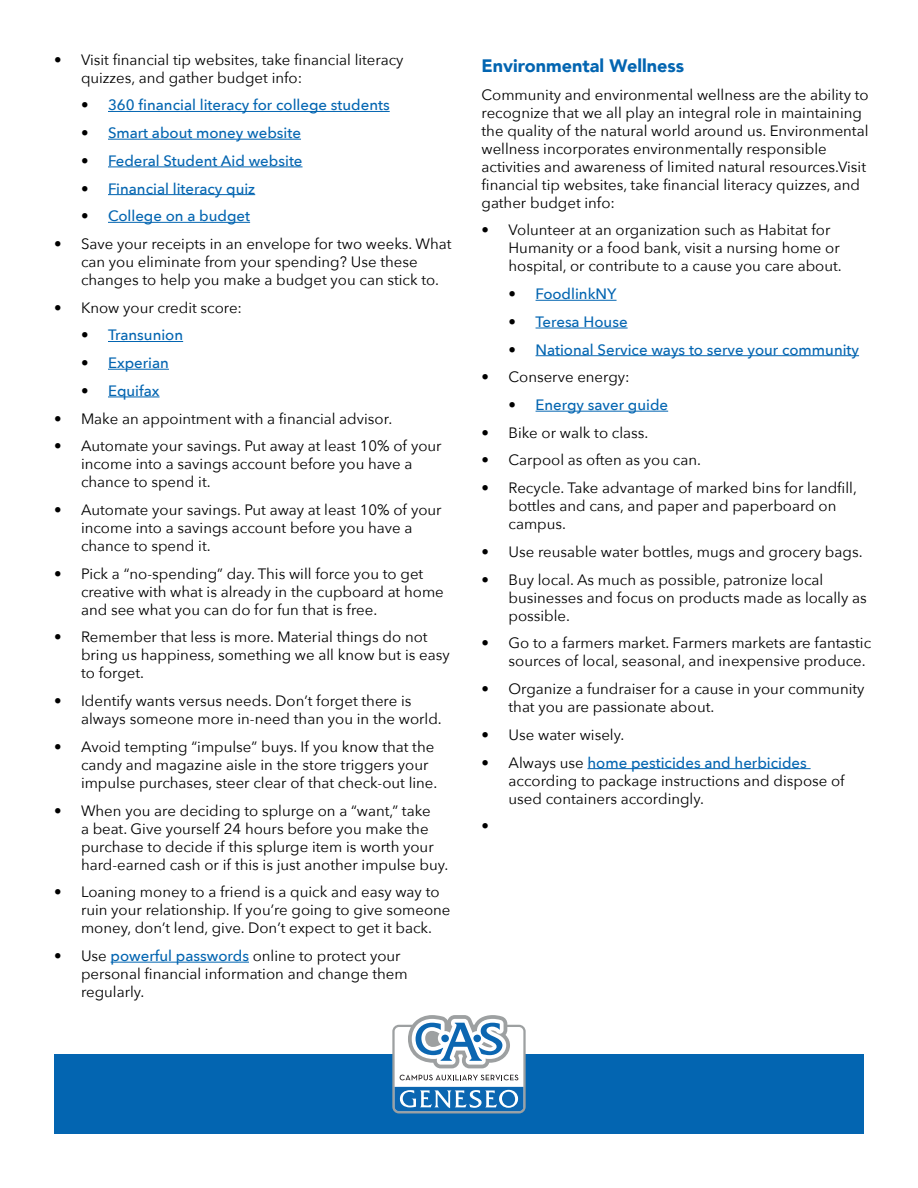
<style>
.page{position:relative;width:918px;height:1188px;background:#fff}
.page>*{position:absolute;margin:0;border:0;box-sizing:border-box;transform-origin:0 0}
.t1{font:900 18px "Avenir";color:#0365b1}
.t2{font:15px/18px "Avenir Next";color:#000}
.t3{font:500 15px "Avenir Next";color:#0365b1}
.s1{color:#000}
.s2{font-weight:500;color:#0365b1}
</style>
<div class="page">
<div style="left:54px;top:1055px;width:810px;height:79px;background:#0365b1"></div>
<svg style="left:392px;top:1015px;width:134px;height:98px"></svg>
<div style="left:441px;top:1035px;width:8px;height:7px;background:#0b66b1;border-radius:50%"></div>
<div style="left:473px;top:1035px;width:8px;height:7px;background:#0b66b1;border-radius:50%"></div>
<hr style="left:108px;top:111px;width:282px;height:1px;background:#0365b1">
<hr style="left:108px;top:139px;width:193px;height:1px;background:#0365b1">
<hr style="left:108px;top:167px;width:195px;height:1px;background:#0365b1">
<hr style="left:108px;top:194px;width:147px;height:1px;background:#0365b1">
<hr style="left:108px;top:222px;width:142px;height:1px;background:#0365b1">
<hr style="left:108px;top:341px;width:75px;height:1px;background:#0365b1">
<hr style="left:108px;top:369px;width:61px;height:1px;background:#0365b1">
<hr style="left:108px;top:397px;width:52px;height:1px;background:#0365b1">
<hr style="left:111px;top:962px;width:138px;height:1px;background:#0365b1">
<hr style="left:536px;top:300px;width:81px;height:1px;background:#0365b1">
<hr style="left:536px;top:328px;width:92px;height:1px;background:#0365b1">
<hr style="left:536px;top:355px;width:323px;height:1px;background:#0365b1">
<hr style="left:536px;top:411px;width:132px;height:1px;background:#0365b1">
<hr style="left:587px;top:768px;width:224px;height:1px;background:#0365b1">
<p class="t2" style="left:81px;top:50px;width:324px;text-indent:-27px">• Visit financial tip websites, take financial literacy quizzes, and gather budget info:</p>
<p class="t3" style="left:81px;top:92px;width:310px"><span class="s1">•</span> 360 financial literacy for college students</p>
<p class="t3" style="left:81px;top:120px;width:222px"><span class="s1">•</span> Smart about money website</p>
<p class="t3" style="left:81px;top:148px;width:223px"><span class="s1">•</span> Federal Student Aid website</p>
<p class="t3" style="left:81px;top:176px;width:176px"><span class="s1">•</span> Financial literacy quiz</p>
<p class="t3" style="left:81px;top:203px;width:171px"><span class="s1">•</span> College on a budget</p>
<p class="t2" style="left:81px;top:234px;width:372px;text-indent:-27px">• Save your receipts in an envelope for two weeks. What can you eliminate from your spending? Use these changes to help you make a budget you can stick to.</p>
<p class="t2" style="left:54px;top:298px;width:190px">• Know your credit score:</p>
<p class="t3" style="left:81px;top:322px;width:104px"><span class="s1">•</span> Transunion</p>
<p class="t3" style="left:81px;top:350px;width:89px"><span class="s1">•</span> Experian</p>
<p class="t3" style="left:81px;top:378px;width:80px"><span class="s1">•</span> Equifax</p>
<p class="t2" style="left:54px;top:409px;width:340px">• Make an appointment with a financial advisor.</p>
<p class="t2" style="left:81px;top:436px;width:362px;text-indent:-27px">• Automate your savings. Put away at least 10% of your income into a savings account before you have a chance to spend it.</p>
<p class="t2" style="left:81px;top:500px;width:362px;text-indent:-27px">• Automate your savings. Put away at least 10% of your income into a savings account before you have a chance to spend it.</p>
<p class="t2" style="left:81px;top:564px;width:364px;text-indent:-27px">• Pick a “no-spending” day. This will force you to get creative with what is already in the cupboard at home and see what you can do for fun that is free.</p>
<p class="t2" style="left:81px;top:628px;width:370px;text-indent:-27px">• Remember that less is more. Material things do not bring us happiness, something we all know but is easy to forget.</p>
<p class="t2" style="left:81px;top:691px;width:362px;text-indent:-27px">• Identify wants versus needs. Don’t forget there is always someone more in-need than you in the world.</p>
<p class="t2" style="left:81px;top:737px;width:358px;text-indent:-27px">• Avoid tempting “impulse” buys. If you know that the candy and magazine aisle in the store triggers your impulse purchases, steer clear of that check-out line.</p>
<p class="t2" style="left:81px;top:801px;width:369px;text-indent:-27px">• When you are deciding to splurge on a “want,” take<br>a beat. Give yourself 24 hours before you make the purchase to decide if this splurge item is worth your hard-earned cash or if this is just another impulse buy.</p>
<p class="t2" style="left:81px;top:882px;width:371px;text-indent:-27px">• Loaning money to a friend is a quick and easy way to ruin your relationship. If you’re going to give someone money, don’t lend, give. Don’t expect to get it back.</p>
<p class="t2" style="left:81px;top:946px;width:328px;text-indent:-27px">• Use <span class="s2">powerful passwords</span> online to protect your personal financial information and change them regularly.</p>
<p class="t1" style="left:482px;top:50px;width:204px">Environmental Wellness</p>
<p class="t2" style="left:482px;top:85px;width:389px">Community and environmental wellness are the ability to recognize that we all play an integral role in maintaining the quality of the natural world around us. Environmental wellness incorporates environmentally responsible activities and awareness of limited natural resources.Visit financial tip websites, take financial literacy quizzes, and gather budget info:</p>
<p class="t2" style="left:509px;top:221px;width:335px;text-indent:-27px">• Volunteer at an organization such as Habitat for<br>Humanity or a food bank, visit a nursing home or hospital, or contribute to a cause you care about.</p>
<p class="t3" style="left:509px;top:281px;width:109px"><span class="s1">•</span> FoodlinkNY</p>
<p class="t3" style="left:509px;top:309px;width:121px"><span class="s1">•</span> Teresa House</p>
<p class="t3" style="left:509px;top:337px;width:352px"><span class="s1">•</span> National Service ways to serve your community</p>
<p class="t2" style="left:482px;top:367px;width:150px">• Conserve energy:</p>
<p class="t3" style="left:509px;top:392px;width:161px"><span class="s1">•</span> Energy saver guide</p>
<p class="t2" style="left:482px;top:423px;width:168px">• Bike or walk to class.</p>
<p class="t2" style="left:482px;top:451px;width:221px">• Carpool as often as you can.</p>
<p class="t2" style="left:509px;top:478px;width:350px;text-indent:-27px">• Recycle. Take advantage of marked bins for landfill, bottles and cans, and paper and paperboard on campus.</p>
<p class="t2" style="left:482px;top:542px;width:383px">• Use reusable water bottles, mugs and grocery bags.</p>
<p class="t2" style="left:509px;top:570px;width:360px;text-indent:-27px">• Buy local. As much as possible, patronize local businesses and focus on products made as locally as possible.</p>
<p class="t2" style="left:509px;top:634px;width:364px;text-indent:-27px">• Go to a farmers market. Farmers markets are fantastic sources of local, seasonal, and inexpensive produce.</p>
<p class="t2" style="left:509px;top:679px;width:358px;text-indent:-27px">• Organize a fundraiser for a cause in your community that you are passionate about.</p>
<p class="t2" style="left:482px;top:725px;width:144px">• Use water wisely.</p>
<p class="t2" style="left:509px;top:753px;width:338px;text-indent:-27px">• Always use <span class="s2">home pesticides and herbicides </span>according to package instructions and dispose of used containers accordingly.</p>
<p class="t2" style="left:482px;top:816px;width:9px">•</p>
</div>
